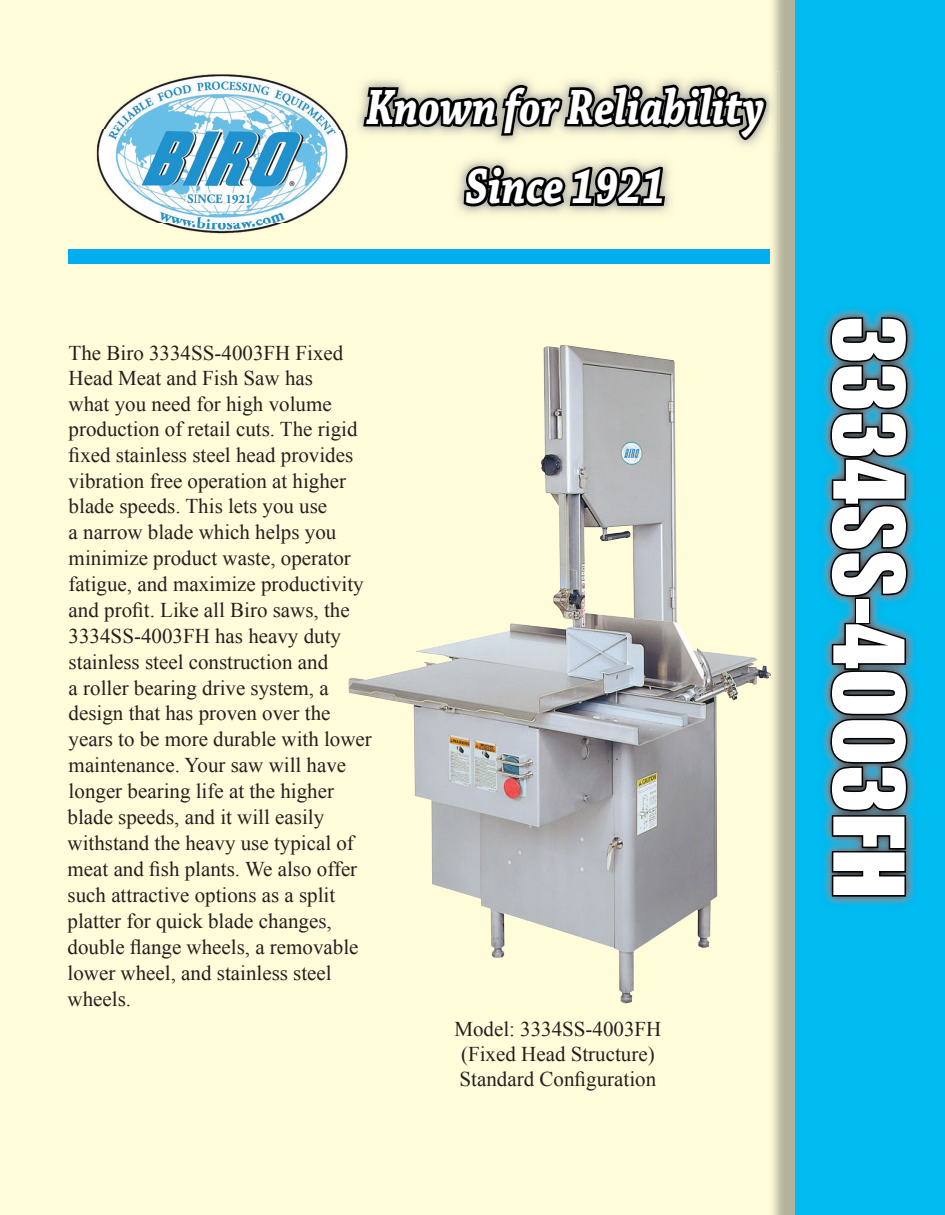
<style>
.page{position:relative;width:945px;height:1215px;background:#fffcda}
.page>*{position:absolute;margin:0;border:0;box-sizing:border-box;transform-origin:0 0}
.t1{font:90px "Impact";color:#fff}
.t2{font:italic 700 52.35px/79.5px "Chaparral Pro";color:#fff;text-align:center;scale:.81 1}
.t3{font:21px/25.8px "Times New Roman";color:#231f20}
</style>
<div class="page">
<img style="left:770px;top:0;width:26px;height:1215px">
<div style="left:796px;top:0;width:149px;height:1215px;background:#00bcf1"></div>
<img style="left:822px;top:309px;width:94px;height:596px">
<svg style="left:829px;top:316px;width:83px;height:283px;background:#2c414a"></svg>
<div style="left:855px;top:597px;width:15px;height:27px;border:3px solid #000"></div>
<svg style="left:829px;top:621px;width:83px;height:277px;background:#2b3e46"></svg>
<img style="left:96px;top:74px;width:252px;height:160px">
<div style="left:68px;top:249px;width:701px;height:15px;background:#00aeef"></div>
<img style="left:349px;top:345px;width:415px;height:658px">
<img style="left:770px;top:71px;width:10px;height:80px">
<img style="left:357px;top:76px;width:418px;height:72px">
<svg style="left:363px;top:85px;width:403px;height:129px"></svg>
<h2 class="t2" style="left:366px;top:70px;width:493px">Known for Reliability<br>Since 1921</h2>
<p class="t3" style="left:68px;top:340px;width:306px">The Biro 3334SS-4003FH Fixed<br>Head Meat and Fish Saw has<br>what you need for high volume production of retail cuts. The rigid fixed stainless steel head provides vibration free operation at higher blade speeds. This lets you use<br>a narrow blade which helps you minimize product waste, operator fatigue, and maximize productivity and profit. Like all Biro saws, the<br>3334SS-4003FH has heavy duty stainless steel construction and<br>a roller bearing drive system, a design that has proven over the years to be more durable with lower maintenance. Your saw will have longer bearing life at the higher blade speeds, and it will easily withstand the heavy use typical of meat and fish plants. We also offer such attractive options as a split platter for quick blade changes, double flange wheels, a removable lower wheel, and stainless steel wheels.</p>
<p class="t3" style="left:454px;top:1016px;width:209px;line-height:25.2px">Model: 3334SS-4003FH (Fixed Head Structure)<br>Standard Configuration</p>
<h1 class="t1" style="left:938px;top:316px;width:584px;rotate:90deg">3334SS-4003FH</h1>
</div>
